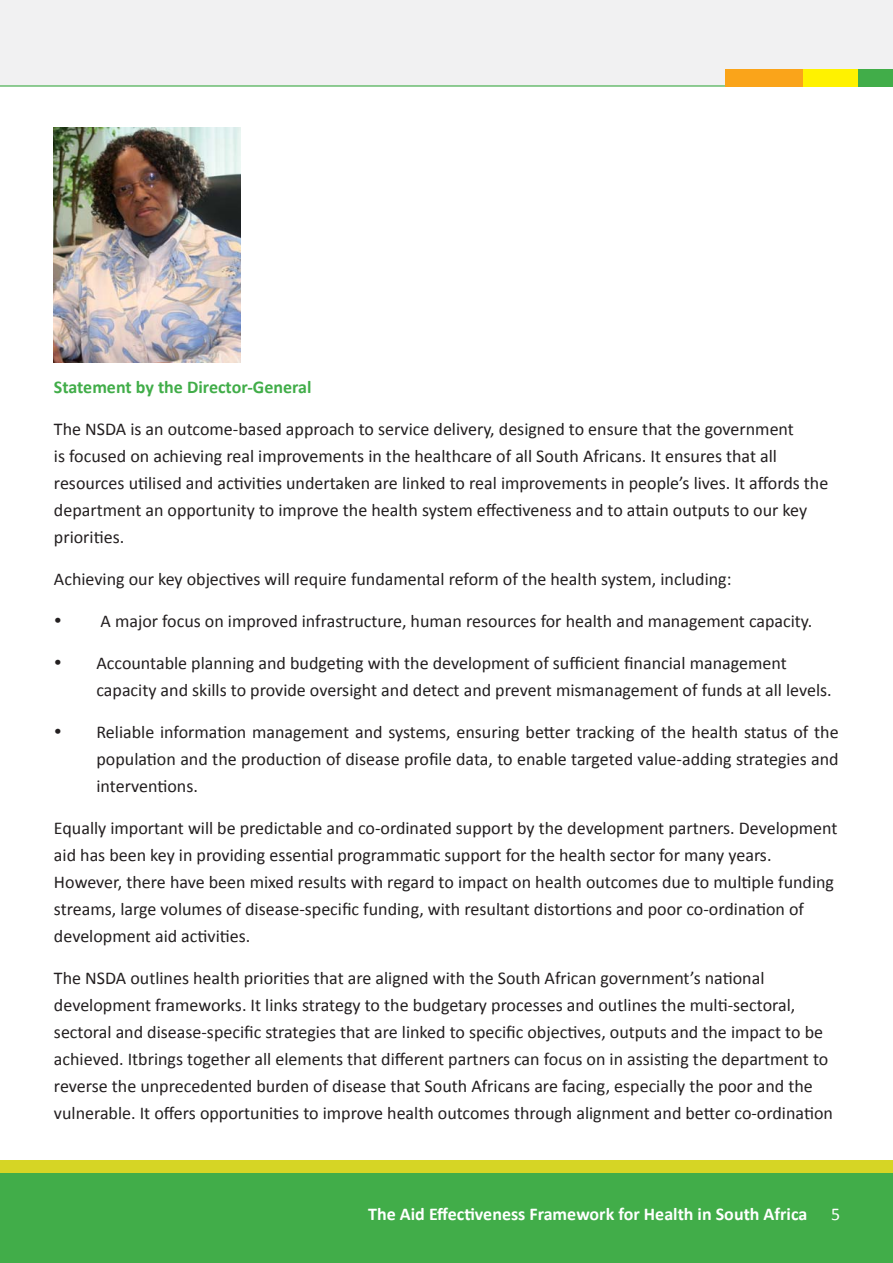
<style>
.page{position:relative;width:893px;height:1263px;background:#fff}
.page>*{position:absolute;margin:0;border:0;box-sizing:border-box;transform-origin:0 0}
.t1{font:18px/27px "Calibri";color:#231f20}
.t2{font:700 18px "Calibri";color:#fff}
.t3{font:700 18px "Calibri";color:#41ad49}
.t4{font:18px "Calibri";color:#fff}
</style>
<div class="page">
<div style="left:0;top:1161px;width:893px;height:102px;background:#d6d525"></div>
<div style="left:0;top:1174px;width:893px;height:89px;background:#41ad49"></div>
<div style="left:0;top:0;width:893px;height:87px;background:#f1f1f2"></div>
<hr style="left:0;top:85px;width:756px;height:2px;background:#41ad49">
<div style="left:858px;top:69px;width:35px;height:18px;background:#41ad49"></div>
<div style="left:803px;top:69px;width:55px;height:18px;background:#fff200"></div>
<div style="left:725px;top:69px;width:78px;height:18px;background:#faa41a"></div>
<img style="left:54px;top:128px;width:187px;height:235px">
<p class="t3" style="left:54px;top:376px;width:259px">S tatement by the Director-General</p>
<p class="t1" style="left:54px;top:415px;width:776px">The NSDA is an outcome-based approach to service delivery, designed to ensure that the government<br>is focused on achieving real improvements in the healthcare of all South Africans. It ensures that all resources utilised and activities undertaken are linked to real improvements in people’s lives. It affords the department an opportunity to improve the health system effectiveness and to attain outputs to our key priorities.</p>
<p class="t1" style="left:54px;top:565px;width:679px">Achieving our key objectives will require fundamental reform of the health system, including:</p>
<p class="t1" style="left:54px;top:607px;width:760px">• A major focus on improved infrastructure, human resources for health and management capacity.</p>
<p class="t1" style="left:96px;top:649px;width:737px;text-indent:-43px">• Accountable planning and budgeting with the development of sufficient financial management capacity and skills to provide oversight and detect and prevent mismanagement of funds at all levels.</p>
<p class="t1" style="left:96px;top:718px;width:744px;text-align:justify;text-indent:-43px">• Reliable information management and systems, ensuring better tracking of the health status of the population and the production of disease profile data, to enable targeted value-adding strategies and interventions.</p>
<p class="t1" style="left:54px;top:814px;width:785px">Equally important will be predictable and co-ordinated support by the development partners. Development aid has been key in providing essential programmatic support for the health sector for many years.<br>However, there have been mixed results with regard to impact on health outcomes due to multiple funding streams, large volumes of disease-specific funding, with resultant distortions and poor co-ordination of development aid activities.</p>
<p class="t1" style="left:54px;top:964px;width:780px">The NSDA outlines health priorities that are aligned with the South African government’s national development frameworks. It links strategy to the budgetary processes and outlines the multi-sectoral, sectoral and disease-specific strategies that are linked to specific objectives, outputs and the impact to be achieved. Itbrings together all elements that different partners can focus on in assisting the department to reverse the unprecedented burden of disease that South Africans are facing, especially the poor and the vulnerable. It offers opportunities to improve health outcomes through alignment and better co-ordination</p>
<p class="t2" style="left:368px;top:1203px;width:441px">The Aid Effectiveness Framework for Health in South Africa</p>
<p class="t4" style="left:831px;top:1203px;width:11px">5</p>
</div>
